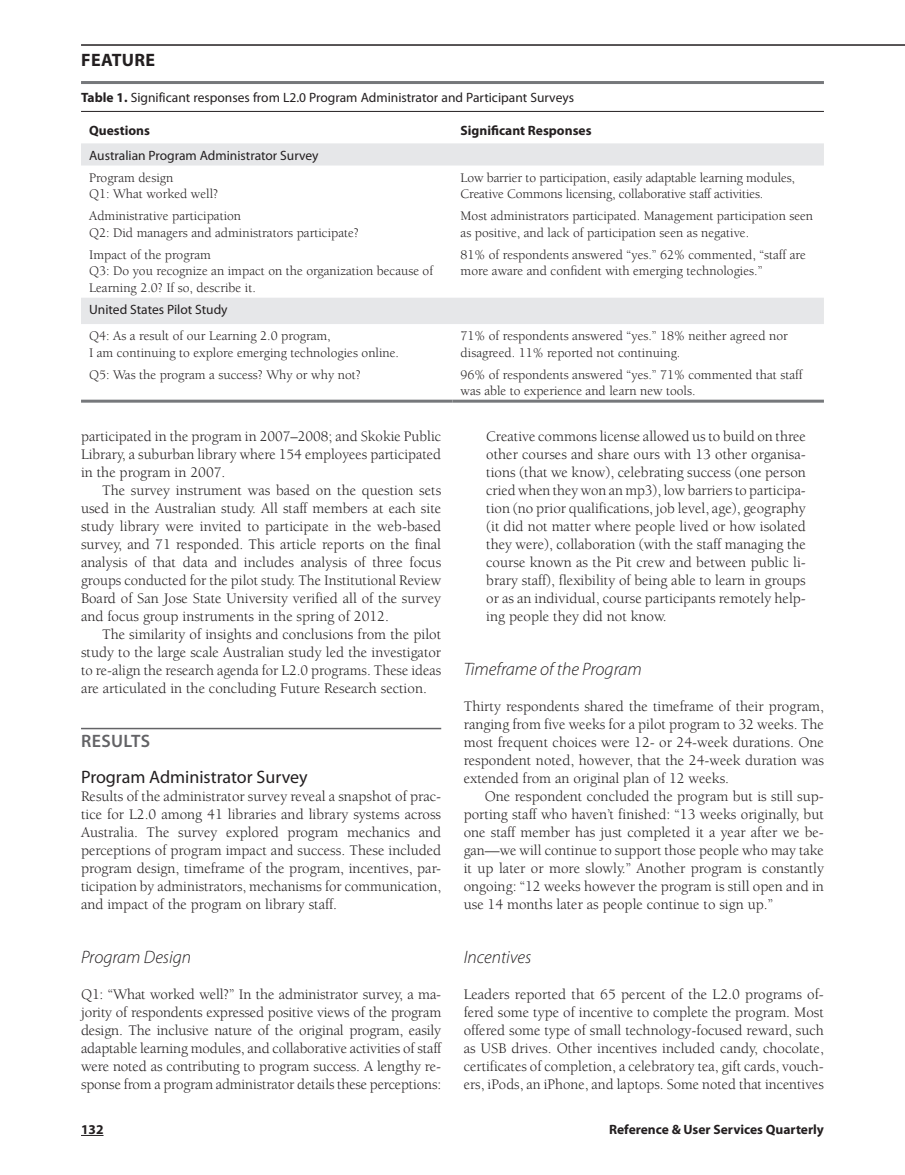
<style>
.page{position:relative;width:905px;height:1175px;background:#fff}
.page>*{position:absolute;margin:0;border:0;box-sizing:border-box;transform-origin:0 0}
.t1{font:italic 300 18px "Myriad Pro";color:#231f20}
.t2{font:18px "Myriad Pro";color:#231f20}
.t3{font:700 18px "Myriad Pro";color:#231f20}
.t4{font:600 18px "Myriad Pro";letter-spacing:.02em;color:#636366}
.t5{font:15px/18px "Berkeley";color:#231f20;text-align:justify}
.t6{font:13.5px/16.5px "Berkeley";color:#231f20}
.t7{font:13.5px "Myriad Pro";color:#231f20}
.t8{font:700 13.5px "Myriad Pro";color:#231f20}
.s1{font-weight:700}
</style>
<div class="page">
<svg style="left:81px;top:1135px;width:22px;height:1px"></svg>
<hr style="left:81px;top:44px;width:823px;height:2px;background:#231f20">
<hr style="left:81px;top:728px;width:360px;height:1px;background:#636366">
<hr style="left:81px;top:81px;width:743px;height:3px;background:#76787b">
<hr style="left:81px;top:111px;width:743px;height:1px;background:#231f20">
<svg style="left:81px;top:143px;width:743px;height:181px"></svg>
<hr style="left:81px;top:399px;width:371px;height:3px;background:#76787b">
<hr style="left:452px;top:399px;width:372px;height:3px;background:#76787b">
<p class="t3" style="left:81px;top:48px;width:53px">Feature</p>
<p class="t7" style="left:81px;top:89px;width:494px"><span class="s1">Table 1.</span> Significant responses from L2.0 Program Administrator and Participant Surveys</p>
<p class="t8" style="left:89px;top:122px;width:62px">Questions</p>
<p class="t8" style="left:460px;top:122px;width:132px">Significant Responses</p>
<p class="t7" style="left:89px;top:147px;width:231px">Australian Program Administrator Survey</p>
<p class="t6" style="left:89px;top:169px;width:130px">Program design<br>Q1: What worked well?</p>
<p class="t6" style="left:460px;top:169px;width:336px">Low barrier to participation, easily adaptable learning modules,<br>Creative Commons licensing, collaborative staff activities.</p>
<p class="t6" style="left:89px;top:208px;width:271px">Administrative participation<br>Q2: Did managers and administrators participate?</p>
<p class="t6" style="left:460px;top:208px;width:354px">Most administrators participated. Management participation seen as positive, and lack of participation seen as negative.</p>
<p class="t6" style="left:89px;top:246px;width:345px">Impact of the program<br>Q3: Do you recognize an impact on the organization because of<br>Learning 2.0? If so, describe it.</p>
<p class="t6" style="left:460px;top:246px;width:347px">81% of respondents answered “yes.” 62% commented, “staff are more aware and confident with emerging technologies.”</p>
<p class="t7" style="left:89px;top:301px;width:140px">United States Pilot Study</p>
<p class="t6" style="left:89px;top:328px;width:311px">Q4: As a result of our Learning 2.0 program,<br>I am continuing to explore emerging technologies online.</p>
<p class="t6" style="left:460px;top:328px;width:329px">71% of respondents answered “yes.” 18% neither agreed nor disagreed. 11% reported not continuing.</p>
<p class="t6" style="left:89px;top:366px;width:273px">Q5: Was the program a success? Why or why not?</p>
<p class="t6" style="left:460px;top:366px;width:343px">96% of respondents answered “yes.” 71% commented that staff was able to experience and learn new tools.</p>
<p class="t5" style="left:81px;top:428px;width:361px">participated in the program in 2007–2008; and Skokie Public Library, a suburban library where 154 employees participated in the program in 2007.</p>
<p class="t5" style="left:81px;top:482px;width:362px;text-indent:21px">The survey instrument was based on the question sets used in the Australian study. All staff members at each site study library were invited to participate in the web-based survey, and 71 responded. This article reports on the final analysis of that data and includes analysis of three focus groups conducted for the pilot study. The Institutional Review Board of San Jose State University verified all of the survey and focus group instruments in the spring of 2012.</p>
<p class="t5" style="left:81px;top:626px;width:362px;text-indent:21px">The similarity of insights and conclusions from the pilot study to the large scale Australian study led the investigator to re-align the research agenda for L2.0 programs. These ideas are articulated in the concluding Future Research section.</p>
<p class="t4" style="left:81px;top:730px;width:60px">RESULTS</p>
<p class="t2" style="left:81px;top:766px;width:228px">Program Administrator Survey</p>
<p class="t5" style="left:81px;top:788px;width:362px">Results of the administrator survey reveal a snapshot of prac&shy;tice for L2.0 among 41 libraries and library systems across Australia. The survey explored program mechanics and perceptions of program impact and success. These included program design, timeframe of the program, incentives, par&shy;ticipation by administrators, mechanisms for communication, and impact of the program on library staff.</p>
<p class="t1" style="left:81px;top:946px;width:112px">Program Design</p>
<p class="t5" style="left:81px;top:986px;width:362px">Q1: “What worked well?” In the administrator survey, a ma&shy;jority of respondents expressed positive views of the program design. The inclusive nature of the original program, easily adaptable learning modules, and collaborative activities of staff were noted as contributing to program success. A lengthy re&shy;sponse from a program administrator details these perceptions:</p>
<p class="t5" style="left:486px;top:428px;width:321px">Creative commons license allowed us to build on three other courses and share ours with 13 other organisa&shy;tions (that we know), celebrating success (one person cried when they won an mp3), low barriers to participa&shy;tion (no prior qualifications, job level, age), geography (it did not matter where people lived or how isolated they were), collaboration (with the staff managing the course known as the Pit crew and between public li&shy;brary staff), flexibility of being able to learn in groups or as an individual, course participants remotely help&shy;ing people they did not know.</p>
<p class="t1" style="left:464px;top:658px;width:179px">Timeframe of the Program</p>
<p class="t5" style="left:464px;top:698px;width:362px">Thirty respondents shared the timeframe of their program, ranging from five weeks for a pilot program to 32 weeks. The most frequent choices were 12- or 24-week durations. One respondent noted, however, that the 24-week duration was extended from an original plan of 12 weeks.</p>
<p class="t5" style="left:464px;top:788px;width:362px;text-indent:21px">One respondent concluded the program but is still sup&shy;porting staff who haven’t finished: “13 weeks originally, but one staff member has just completed it a year after we be&shy;gan—we will continue to support those people who may take it up later or more slowly.” Another program is constantly ongoing: “12 weeks however the program is still open and in use 14 months later as people continue to sign up.”</p>
<p class="t1" style="left:464px;top:946px;width:69px">Incentives</p>
<p class="t5" style="left:464px;top:986px;width:362px">Leaders reported that 65 percent of the L2.0 programs of&shy;fered some type of incentive to complete the program. Most offered some type of small technology-focused reward, such as USB drives. Other incentives included candy, chocolate, certificates of completion, a celebratory tea, gift cards, vouch&shy;ers, iPods, an iPhone, and laptops. Some noted that incentives</p>
<p class="t8" style="left:81px;top:1120px;width:24px">132</p>
<p class="t8" style="left:609px;top:1120px;width:216px">Reference &amp; User Services Quarterly</p>
</div>
